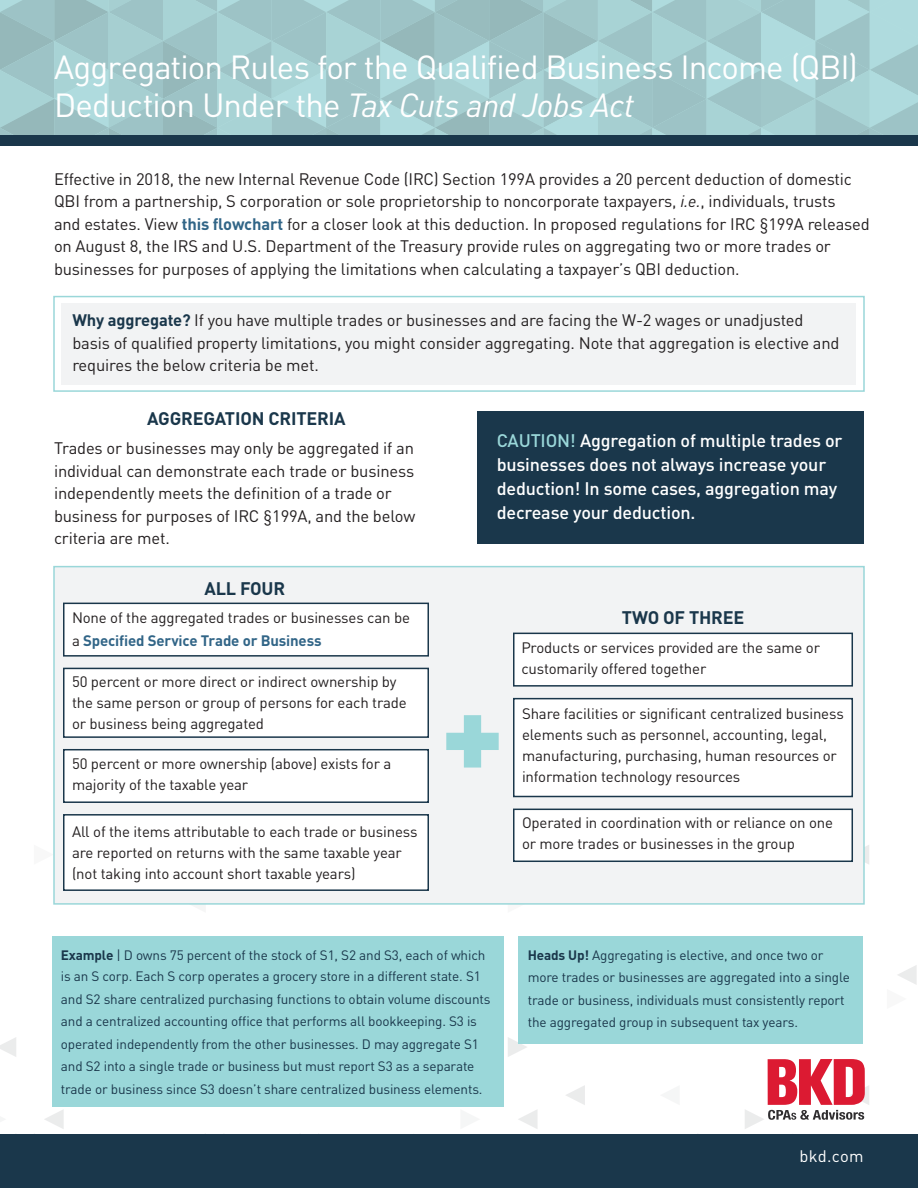
<style>
.page{position:relative;width:918px;height:1188px;background:#fff}
.page>*{position:absolute;margin:0;border:0;box-sizing:border-box;transform-origin:0 0}
.t1{font:900 condensed 135px "DINOT";color:#9ad7d9}
.t2{font:33px/37.5px "DINOT";letter-spacing:-.03em;color:#fff}
.t3{font:500 18px/24px "DINOT";letter-spacing:-.01em;color:#fff}
.t4{font:700 18px "DINOT";letter-spacing:-.01em;color:#1a374b}
.t5{font:16.5px/22.5px "DINOT";letter-spacing:-.01em;color:#231f20}
.t6{font:16.5px "DINOT";letter-spacing:.02em;color:#fff}
.t7{font:15px/21px "DINOT";letter-spacing:-.01em;color:#231f20}
.t8{font:13.5px/22.5px "DINOT";letter-spacing:-.01em;color:#1a374b}
.s1{font-style:italic}
.s2{font-weight:700;color:#316587}
.s3{font-weight:700;color:#1a374b}
.s4{color:#9ad7d9}
.s5{font-weight:700}
</style>
<div class="page">
<svg style="left:898px;top:965px;width:19px;height:20px"></svg>
<svg style="left:865px;top:845px;width:4px;height:19px"></svg>
<svg style="left:0;top:1037px;width:16px;height:20px"></svg>
<svg style="left:44px;top:1110px;width:20px;height:19px"></svg>
<svg style="left:508px;top:1037px;width:19px;height:20px"></svg>
<svg style="left:566px;top:1085px;width:19px;height:20px"></svg>
<svg style="left:518px;top:1110px;width:20px;height:19px"></svg>
<svg style="left:0;top:0;width:918px;height:135px;background:#a1c9cc"></svg>
<div style="left:0;top:135px;width:918px;height:11px;background:#1a374b"></div>
<div style="left:0;top:1134px;width:918px;height:54px;background:#1a374b"></div>
<svg style="left:745px;top:1059px;width:124px;height:70px"></svg>
<div style="left:53px;top:296px;width:812px;height:96px;border:2px solid #9ad7d9"></div>
<div style="left:62px;top:303px;width:794px;height:82px;background:#f2f3f4"></div>
<div style="left:478px;top:411px;width:386px;height:133px;background:#1a374b"></div>
<div style="left:53px;top:566px;width:812px;height:339px;background:#f2f3f4;border:2px solid #9ad7d9"></div>
<div style="left:63px;top:814px;width:366px;height:77px;background:#fff;border:2px solid #1a374b"></div>
<div style="left:63px;top:749px;width:366px;height:54px;background:#fff;border:2px solid #1a374b"></div>
<div style="left:63px;top:603px;width:366px;height:54px;background:#fff;border:2px solid #1a374b"></div>
<div style="left:63px;top:668px;width:366px;height:70px;background:#fff;border:2px solid #1a374b"></div>
<div style="left:513px;top:633px;width:340px;height:54px;background:#fff;border:2px solid #1a374b"></div>
<div style="left:513px;top:698px;width:340px;height:99px;background:#fff;border:2px solid #1a374b"></div>
<div style="left:513px;top:809px;width:340px;height:53px;background:#fff;border:2px solid #1a374b"></div>
<div style="left:518px;top:936px;width:344px;height:108px;background:#9ad7d9"></div>
<div style="left:52px;top:936px;width:452px;height:170px;background:#9ad7d9"></div>
<h2 class="t2" style="left:54px;top:46px;width:805px">Aggregation Rules for the Qualified Business Income (QBI)<br>Deduction Under the <span class="s1">Tax Cuts and Jobs Act</span></h2>
<p class="t5" style="left:54px;top:166px;width:817px">Effective in 2018, the new Internal Revenue Code (IRC) Section 199A provides a 20 percent deduction of domestic QBI from a partnership, S corporation or sole proprietorship to noncorporate taxpayers, <span class="s1">i.e.</span>, individuals, trusts<br>and estates. View <span class="s2">this flowchart</span> for a closer look at this deduction. In proposed regulations for IRC §199A released on August 8, the IRS and U.S. Department of the Treasury provide rules on aggregating two or more trades or businesses for purposes of applying the limitations when calculating a taxpayer’s QBI deduction.</p>
<p class="t5" style="left:72px;top:308px;width:769px"><span class="s3">Why aggregate?</span> If you have multiple trades or businesses and are facing the W-2 wages or unadjusted basis of qualified property limitations, you might consider aggregating. Note that aggregation is elective and requires the below criteria be met.</p>
<p class="t4" style="left:147px;top:404px;width:200px">AGGREGATION CRITERIA</p>
<p class="t5" style="left:54px;top:436px;width:363px">Trades or businesses may only be aggregated if an individual can demonstrate each trade or business independently meets the definition of a trade or business for purposes of IRC §199A, and the below criteria are met.</p>
<p class="t4" style="left:205px;top:574px;width:82px">ALL FOUR</p>
<p class="t7" style="left:72px;top:605px;width:340px;line-height:22.5px">None of the aggregated trades or businesses can be a <span class="s2">Specified Service Trade or Business</span></p>
<p class="t7" style="left:72px;top:670px;width:336px">50 percent or more direct or indirect ownership by the same person or group of persons for each trade or business being aggregated</p>
<p class="t7" style="left:72px;top:752px;width:321px">50 percent or more ownership (above) exists for a majority of the taxable year</p>
<p class="t7" style="left:72px;top:820px;width:347px">All of the items attributable to each trade or business are reported on returns with the same taxable year (not taking into account short taxable years)</p>
<p class="t3" style="left:497px;top:427px;width:347px"><span class="s4">CAUTION!</span> Aggregation of multiple trades or businesses does not always increase your deduction! In some cases, aggregation may decrease your deduction.</p>
<h1 class="t1" style="left:441px;top:631px;width:65px">+</h1>
<p class="t4" style="left:622px;top:603px;width:124px">TWO OF THREE</p>
<p class="t7" style="left:521px;top:636px;width:300px">Products or services provided are the same or customarily offered together</p>
<p class="t7" style="left:522px;top:702px;width:323px">Share facilities or significant centralized business elements such as personnel, accounting, legal, manufacturing, purchasing, human resources or information technology resources</p>
<p class="t7" style="left:522px;top:811px;width:313px">Operated in coordination with or reliance on one or more trades or businesses in the group</p>
<p class="t8" style="left:61px;top:944px;width:426px;line-height:21px"><span class="s5">Example</span> | D owns 75 percent of the stock of S1, S2 and S3, each of which is an S corp. Each S corp operates a grocery store in a different state. S1</p>
<p class="t8" style="left:61px;top:986px;width:431px">and S2 share centralized purchasing functions to obtain volume discounts and a centralized accounting office that performs all bookkeeping. S3 is operated independently from the other businesses. D may aggregate S1 and S2 into a single trade or business but must report S3 as a separate trade or business since S3 doesn’t share centralized business elements.</p>
<p class="t8" style="left:528px;top:943px;width:324px"><span class="s5">Heads Up!</span> Aggregating is elective, and once two or more trades or businesses are aggregated into a single trade or business, individuals must consistently report the aggregated group in subsequent tax years.</p>
<p class="t6" style="left:799px;top:1144px;width:66px">bkd.com</p>
</div>
